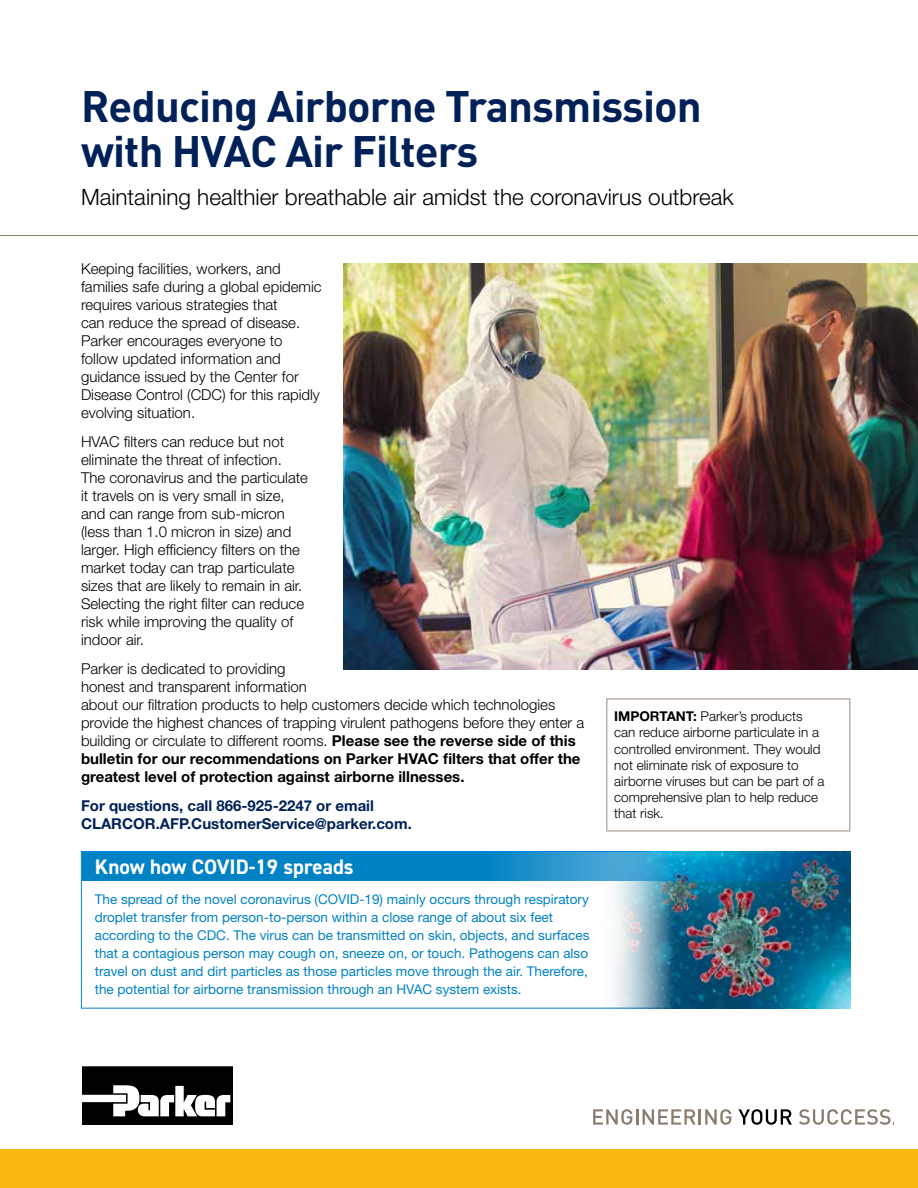
<style>
.page{position:relative;width:918px;height:1188px;background:#fff}
.page>*{position:absolute;margin:0;border:0;box-sizing:border-box;transform-origin:0 0}
.t1{font:700 43.5px/45px "DINOT";letter-spacing:-.02em;color:#002157}
.t2{font:300 22.5px "Helvetica Neue LT Std";color:#000}
.t3{font:700 21px "DIN2014";color:#fff}
.t4{font:300 15px/18px "Helvetica Neue LT Std";color:#000}
.t5{font:700 15px/18px "Helvetica Neue LT Std";color:#002157}
.t6{font:13.5px/18px "Helvetica Neue LT Std";color:#0082c4}
.t7{font:300 13.5px/16.2px "Helvetica Neue LT Std";color:#000}
.s1{font-weight:700}
</style>
<div class="page">
<svg style="left:0;top:235px;width:918px;height:1px"></svg>
<div style="left:0;top:1150px;width:918px;height:38px;background:#fdb913"></div>
<img style="left:343px;top:264px;width:575px;height:406px">
<svg style="left:593px;top:1109px;width:138px;height:16px"></svg>
<svg style="left:738px;top:1109px;width:54px;height:16px"></svg>
<svg style="left:799px;top:1109px;width:95px;height:16px"></svg>
<svg style="left:83px;top:1066px;width:150px;height:59px"></svg>
<div style="left:606px;top:698px;width:244px;height:134px;border:2px solid #bbb0a3"></div>
<img style="left:588px;top:881px;width:262px;height:127px">
<svg style="left:82px;top:851px;width:768px;height:30px;background:#0c84c0"></svg>
<h1 class="t1" style="left:81px;top:82px;width:622px">Reducing Airborne Transmission with HVAC Air Filters</h1>
<h2 class="t2" style="left:81px;top:183px;width:654px">Maintaining healthier breathable air amidst the coronavirus outbreak</h2>
<p class="t4" style="left:81px;top:260px;width:242px">Keeping facilities, workers, and families safe during a global epidemic requires various strategies that<br>can reduce the spread of disease.<br>Parker encourages everyone to follow updated information and guidance issued by the Center for<br>Disease Control (CDC) for this rapidly evolving situation.</p>
<p class="t4" style="left:81px;top:432px;width:229px">HVAC filters can reduce but not eliminate the threat of infection.<br>The coronavirus and the particulate it travels on is very small in size, and can range from sub-micron (less than 1.0 micron in size) and larger. High efficiency filters on the market today can trap particulate sizes that are likely to remain in air.<br>Selecting the right filter can reduce risk while improving the quality of indoor air.</p>
<p class="t4" style="left:81px;top:659px;width:505px">Parker is dedicated to providing<br>honest and transparent information<br>about our filtration products to help customers decide which technologies provide the highest chances of trapping virulent pathogens before they enter a building or circulate to different rooms. <span class="s1">Please see the reverse side of this bulletin for our recommendations on Parker HVAC filters that offer the greatest level of protection against airborne illnesses.</span></p>
<p class="t5" style="left:81px;top:797px;width:332px">For questions, call 866-925-2247 or email<br>CLARCOR.AFP.CustomerService@parker.com.</p>
<h3 class="t3" style="left:95px;top:853px;width:260px">Know how COVID-19 spreads</h3>
<p class="t6" style="left:95px;top:890px;width:496px">The spread of the novel coronavirus (COVID-19) mainly occurs through respiratory droplet transfer from person-to-person within a close range of about six feet according to the CDC. The virus can be transmitted on skin, objects, and surfaces that a contagious person may cough on, sneeze on, or touch. Pathogens can also travel on dust and dirt particles as those particles move through the air. Therefore, the potential for airborne transmission through an HVAC system exists.</p>
<p class="t7" style="left:614px;top:708px;width:212px"><span class="s1">IMPORTANT:</span> Parker’s products can reduce airborne particulate in a controlled environment. They would not eliminate risk of exposure to airborne viruses but can be part of a comprehensive plan to help reduce that risk.</p>
</div>
